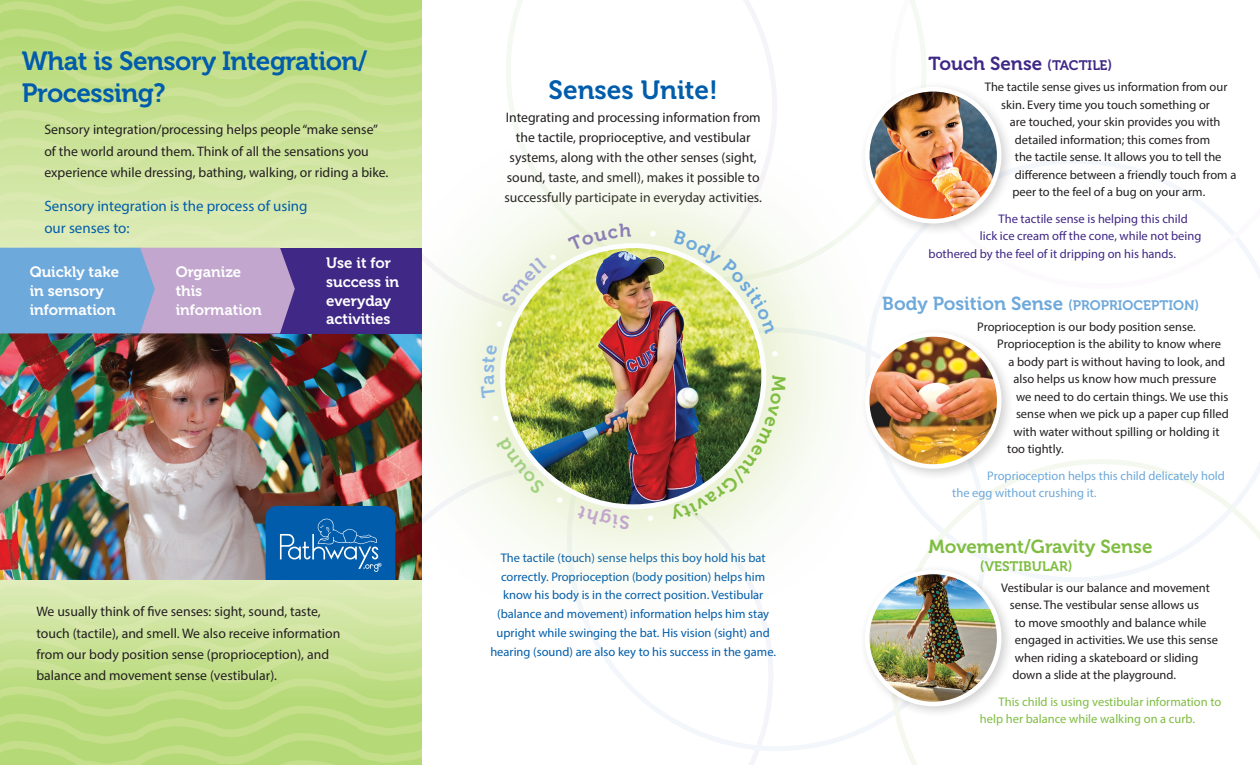
<style>
.page{position:relative;width:1260px;height:765px;background:#fff}
.page>*{position:absolute;margin:0;border:0;box-sizing:border-box;transform-origin:0 0}
.t1{font:26.25px/31.5px "Museo 700";letter-spacing:-.02em;color:#015dab}
.t2{font:26.25px "Museo 700";color:#015dab}
.t3{font:18.75px "Museo 700";color:#6ea9db}
.t4{font:18.75px "Museo 700";color:#7fbd41}
.t5{font:18.75px "Museo 700";color:#402886}
.parent_stories{font:15px/18.8px "Museo 700";color:#fff}
.t6{font:15px/22.5px "Myriad Pro";color:#015dab}
.t7{font:13.75px/21.2px "Myriad Pro";color:#231f20}
.t8{font:13.75px "Museo 700";color:#7fbd41}
.t9{font:12.5px "Myriad Pro";color:#231f20}
.t10{font:12.5px/18.8px "Myriad Pro";color:#015dab;text-align:center}
.t11{font:12.5px "Myriad Pro";color:#402886}
.t12{font:12.5px/17.5px "Myriad Pro";color:#7fbd41}
.t13{font:12.5px/17.5px "Myriad Pro";color:#6ea9db}
.parent_stories-2{font:11.88px "Myriad Pro";color:#fff}
.s1{font-size:13.75px}
</style>
<div class="page">
<svg style="left:592px;top:638px;width:181px;height:127px"></svg>
<img style="left:0;top:333px;width:372px;height:247px">
<div style="left:266px;top:506px;width:129px;height:87px;background:#015dab;border-radius:11px"></div>
<svg style="left:280px;top:519px;width:92px;height:50px"></svg>
<svg style="left:0;top:703px;width:422px;height:62px;background:#b9da7b"></svg>
<div style="left:0;top:580px;width:422px;height:123px;background:linear-gradient(to bottom,#dfecba,#b9da7c)"></div>
<svg style="left:506px;top:0;width:271px;height:115px"></svg>
<svg style="left:895px;top:0;width:365px;height:278px"></svg>
<svg style="left:896px;top:459px;width:364px;height:306px"></svg>
<div style="left:860px;top:82px;width:154px;height:154px;background:#231f20;opacity:.2"></div>
<img style="left:867px;top:89px;width:132px;height:132px;border-radius:66px">
<div style="left:865px;top:87px;width:137px;height:136px;border:5px solid #fff;border-radius:50%"></div>
<div style="left:372px;top:115px;width:523px;height:523px;background:#6ea9db;opacity:.75"></div>
<div style="left:860px;top:327px;width:154px;height:154px;background:#231f20;opacity:.2"></div>
<img style="left:867px;top:334px;width:132px;height:131px">
<div style="left:865px;top:332px;width:137px;height:137px;border:5px solid #fff;border-radius:50%"></div>
<div style="left:860px;top:564px;width:154px;height:154px;background:#231f20;opacity:.2"></div>
<img style="left:867px;top:573px;width:132px;height:131px">
<div style="left:865px;top:570px;width:137px;height:136px;border:5px solid #fff;border-radius:50%"></div>
<svg style="left:0;top:0;width:422px;height:333px;background:#b5c89f"></svg>
<svg style="left:568px;top:224px;width:63px;height:27px;background:#eff4dd"></svg>
<svg style="left:650px;top:231px;width:6px;height:6px"></svg>
<svg style="left:673px;top:230px;width:102px;height:104px;background:#e3e8ae"></svg>
<svg style="left:772px;top:351px;width:6px;height:6px"></svg>
<svg style="left:648px;top:516px;width:6px;height:6px"></svg>
<svg style="left:670px;top:375px;width:116px;height:144px;background:#a5a18e"></svg>
<svg style="left:577px;top:505px;width:52px;height:24px"></svg>
<svg style="left:556px;top:496px;width:8px;height:8px"></svg>
<svg style="left:496px;top:437px;width:49px;height:57px;background:#dde7d2"></svg>
<svg style="left:492px;top:415px;width:7px;height:6px"></svg>
<svg style="left:481px;top:344px;width:16px;height:54px"></svg>
<svg style="left:496px;top:320px;width:7px;height:8px"></svg>
<svg style="left:501px;top:253px;width:56px;height:54px;background:#e8efc3"></svg>
<p class="t1" style="left:22px;top:46px;width:347px">What is Sensory Integration/<br>Processing?</p>
<p class="t7" style="left:44px;top:119px;width:346px">Sensory integration/processing helps people “make sense” of the world around them. Think of all the sensations you experience while dressing, bathing, walking, or riding a bike.</p>
<p class="t6" style="left:44px;top:194px;width:265px">Sensory integration is the process of using our senses to:</p>
<p class="parent_stories" style="left:30px;top:263px;width:91px">Quickly take in sensory information</p>
<p class="parent_stories" style="left:176px;top:263px;width:88px">Organize this information</p>
<p class="parent_stories" style="left:326px;top:254px;width:75px">Use it for success in everyday activities</p>
<p class="t7" style="left:36px;top:601px;width:305px">We usually think of five senses: sight, sound, taste, touch (tactile), and smell. We also receive information from our body position sense (proprioception), and balance and movement sense (vestibular).</p>
<p class="parent_stories-2" style="left:377px;top:560px;width:6px">®</p>
<p class="t2" style="left:549px;top:75px;width:171px">Senses Unite!</p>
<p class="t7" style="left:504px;top:108px;width:259px;line-height:20px;text-align:center">Integrating and processing information from the tactile, proprioceptive, and vestibular systems, along with the other senses (sight, sound, taste, and smell), makes it possible to successfully participate in everyday activities.</p>
<p class="t10" style="left:490px;top:548px;width:287px">The tactile (touch) sense helps this boy hold his bat correctly. Proprioception (body position) helps him know his body is in the correct position. Vestibular (balance and movement) information helps him stay upright while swinging the bat. His vision (sight) and hearing (sound) are also key to his success in the game.</p>
<p class="t5" style="left:929px;top:53px;width:185px">Touch Sense <span class="s1">(TACTILE)</span></p>
<p class="t9" style="left:985px;top:80px;width:244px">The tactile sense gives us information from our</p>
<p class="t9" style="left:1001px;top:97px;width:210px">skin. Every time you touch something or</p>
<p class="t9" style="left:1010px;top:115px;width:212px">are touched, your skin provides you with</p>
<p class="t9" style="left:1015px;top:132px;width:197px">detailed information; this comes from</p>
<p class="t9" style="left:1015px;top:150px;width:208px">the tactile sense. It allows you to tell the</p>
<p class="t9" style="left:1015px;top:167px;width:223px">difference between a friendly touch from a</p>
<p class="t9" style="left:1012px;top:185px;width:194px">peer to the feel of a bug on your arm.</p>
<p class="t11" style="left:999px;top:211px;width:191px">The tactile sense is helping this child</p>
<p class="t11" style="left:980px;top:229px;width:223px">lick ice cream off the cone, while not being</p>
<p class="t11" style="left:929px;top:246px;width:249px">bothered by the feel of it dripping on his hands.</p>
<p class="t3" style="left:882px;top:293px;width:319px">Body Position Sense <span class="s1">(PROPRIOCEPTION)</span></p>
<p class="t9" style="left:977px;top:319px;width:220px">Proprioception is our body position sense.</p>
<p class="t9" style="left:997px;top:336px;width:225px">Proprioception is the ability to know where</p>
<p class="t9" style="left:1009px;top:354px;width:218px">a body part is without having to look, and</p>
<p class="t9" style="left:1014px;top:371px;width:204px">also helps us know how much pressure</p>
<p class="t9" style="left:1016px;top:389px;width:214px">we need to do certain things. We use this</p>
<p class="t9" style="left:1016px;top:406px;width:214px">sense when we pick up a paper cup filled</p>
<p class="t9" style="left:1014px;top:424px;width:208px">with water without spilling or holding it</p>
<p class="t9" style="left:1007px;top:441px;width:58px">too tightly.</p>
<p class="t13" style="left:952px;top:467px;width:274px;text-indent:35px">Proprioception helps this child delicately hold the egg without crushing it.</p>
<p class="t4" style="left:929px;top:536px;width:225px">Movement/Gravity Sense</p>
<p class="t8" style="left:980px;top:558px;width:94px">(VESTIBULAR)</p>
<p class="t9" style="left:1001px;top:580px;width:210px">Vestibular is our balance and movement</p>
<p class="t9" style="left:1010px;top:597px;width:191px">sense. The vestibular sense allows us</p>
<p class="t9" style="left:1015px;top:615px;width:193px">to move smoothly and balance while</p>
<p class="t9" style="left:1015px;top:632px;width:205px">engaged in activities. We use this sense</p>
<p class="t9" style="left:1015px;top:650px;width:185px">when riding a skateboard or sliding</p>
<p class="t9" style="left:1012px;top:667px;width:165px">down a slide at the playground.</p>
<p class="t12" style="left:980px;top:693px;width:243px;text-indent:19px">This child is using vestibular information to help her balance while walking on a curb.</p>
</div>
